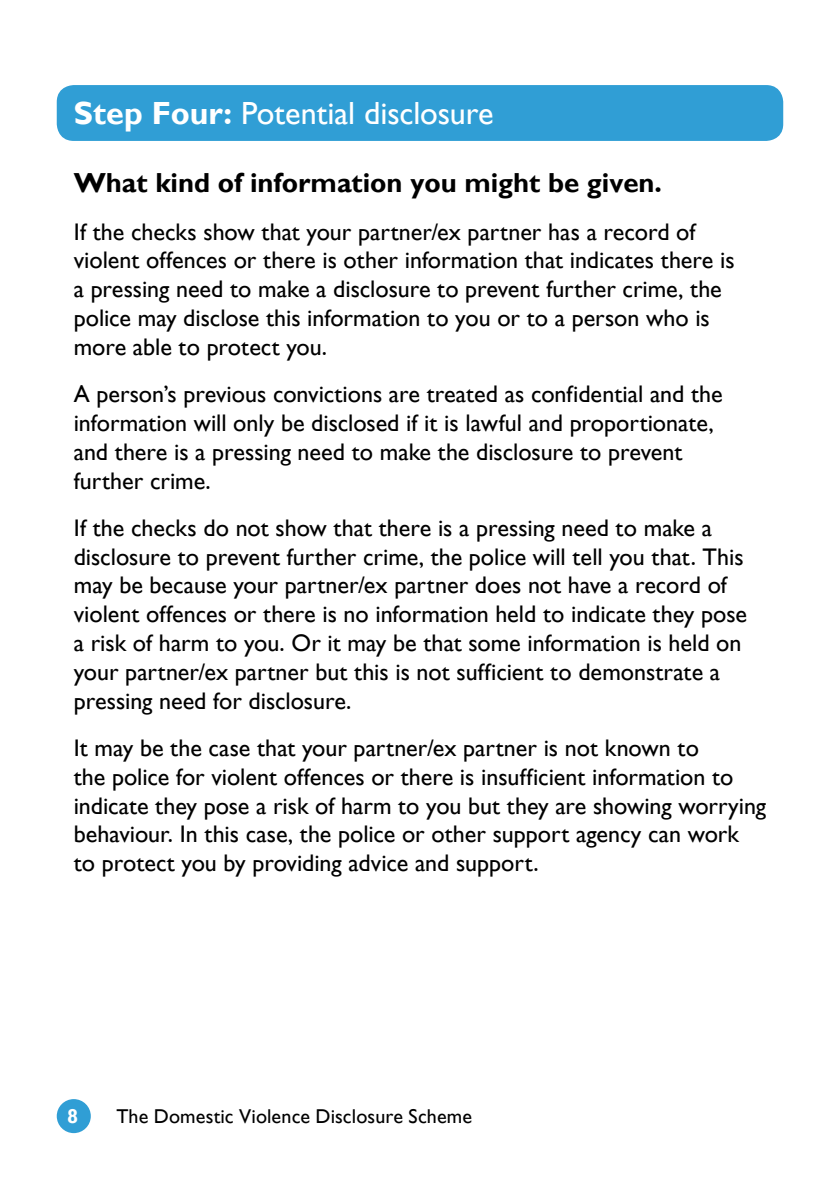
<style>
.page{position:relative;width:840px;height:1191px;background:#fff}
.page>*{position:absolute;margin:0;border:0;box-sizing:border-box;transform-origin:0 0}
.t1{font:32px "Gill Sans";color:#fff}
.t2{font:700 27.6px "Gill Sans";color:#000}
.t3{font:24px/28.8px "Gill Sans";color:#000}
.t4{font:20px "Gill Sans";letter-spacing:.005em;color:#000}
.t5{font:700 20px "Gill Sans";color:#fff}
.s1{font-weight:700}
</style>
<div class="page">
<div style="left:57px;top:1099px;width:34px;height:34px;background:#309ed5;border-radius:50%"></div>
<div style="left:57px;top:85px;width:725px;height:56px;background:#309ed5;border-radius:17px"></div>
<h1 class="t1" style="left:74px;top:94px;width:421px"><span class="s1">Step Four:</span> Potential disclosure</h1>
<p class="t2" style="left:74px;top:167px;width:589px">What kind of information you might be given.</p>
<p class="t3" style="left:74px;top:217px;width:662px">If the checks show that your partner/ex partner has a record of violent offences or there is other information that indicates there is a pressing need to make a disclosure to prevent further crime, the police may disclose this information to you or to a person who is more able to protect you.</p>
<p class="t3" style="left:74px;top:380px;width:650px">A person’s previous convictions are treated as confidential and the information will only be disclosed if it is lawful and proportionate, and there is a pressing need to make the disclosure to prevent further crime.</p>
<p class="t3" style="left:74px;top:513px;width:674px">If the checks do not show that there is a pressing need to make a disclosure to prevent further crime, the police will tell you that. This may be because your partner/ex partner does not have a record of violent offences or there is no information held to indicate they pose a risk of harm to you. Or it may be that some information is held on your partner/ex partner but this is not sufficient to demonstrate a pressing need for disclosure.</p>
<p class="t3" style="left:74px;top:733px;width:693px">It may be the case that your partner/ex partner is not known to<br>the police for violent offences or there is insufficient information to indicate they pose a risk of harm to you but they are showing worrying behaviour. In this case, the police or other support agency can work to protect you by providing advice and support.</p>
<p class="t5" style="left:67px;top:1104px;width:13px">8</p>
<p class="t4" style="left:116px;top:1104px;width:357px">The Domestic Violence Disclosure Scheme</p>
</div>
